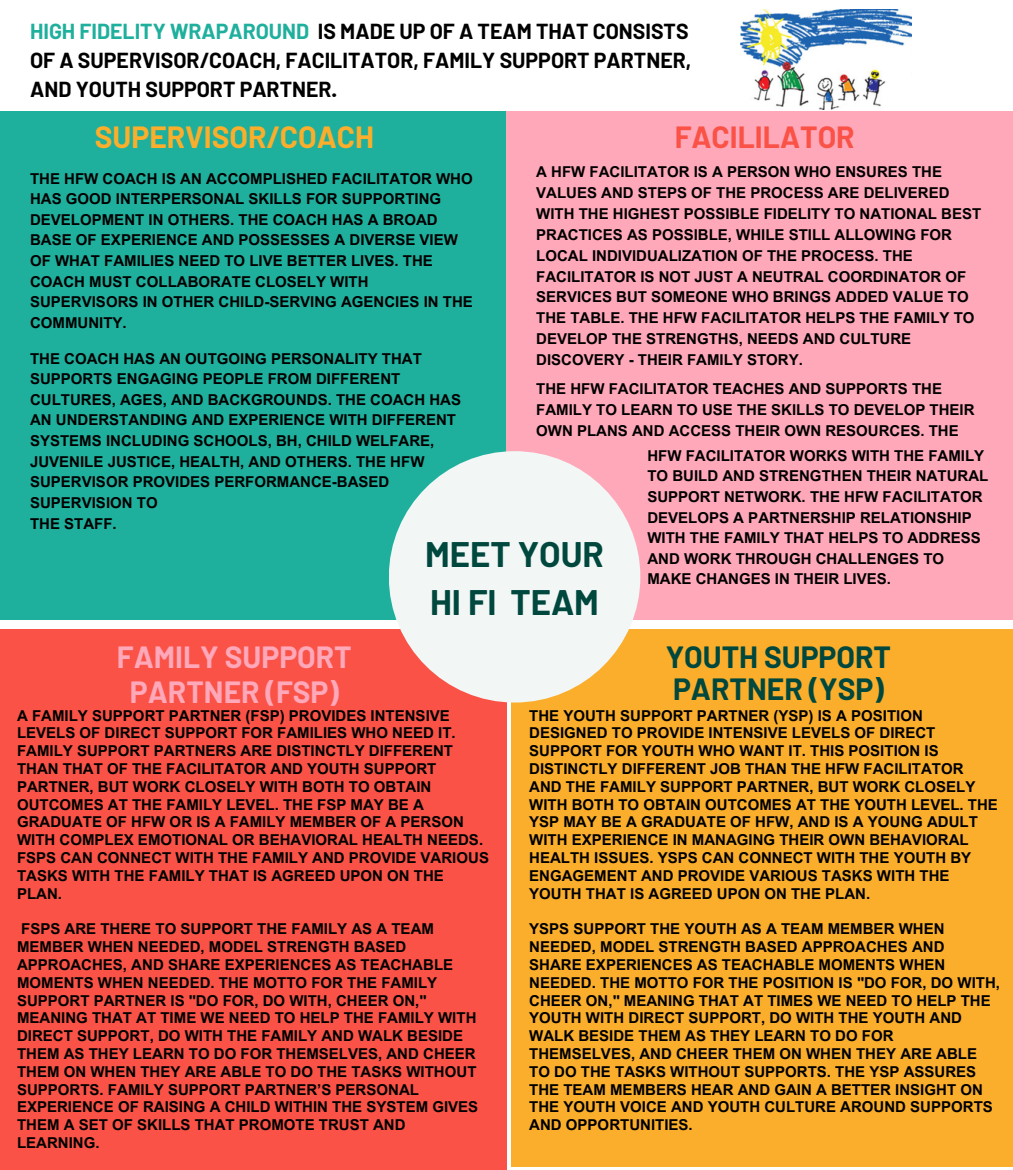
<style>
.page{position:relative;width:1013px;height:1170px;background:#fff}
.page>*{position:absolute;margin:0;border:0;box-sizing:border-box;transform-origin:0 0}
.t1{font:700 34.75px "Barlow";color:#00473e}
.t2{font:700 30px/34.8px "Barlow";color:#ffa8ba;text-align:center}
.t3{font:700 30px/31.9px "Barlow";color:#00473e}
.t4{font:700 30px "Barlow";color:#faae2b}
.t5{font:700 30px "Barlow";color:#fa5246}
.t6{font:700 21.25px/29px "Barlow";color:#000}
.t7{font:700 15px/17.8px "Arial MT Pro";color:#000}
.s1{color:#1faf9d}
</style>
<div class="page">
<div style="left:0;top:111px;width:506px;height:509px;background:#1faf9d"></div>
<div style="left:0;top:629px;width:506px;height:541px;background:#fa5246"></div>
<div style="left:506px;top:111px;width:506px;height:509px;background:#ffa8ba"></div>
<div style="left:511px;top:629px;width:501px;height:538px;background:#faae2b"></div>
<div style="left:389px;top:451px;width:251px;height:252px;background:#f2f7f5;border-radius:50%"></div>
<img style="left:740px;top:10px;width:171px;height:99px">
<p class="t6" style="left:30px;top:16px;width:662px"><span class="s1">HIGH FIDELITY WRAPAROUND</span> IS MADE UP OF A TEAM THAT CONSISTS<br>OF A SUPERVISOR/COACH, FACILITATOR, FAMILY SUPPORT PARTNER,<br>AND YOUTH SUPPORT PARTNER.</p>
<p class="t4" style="left:95px;top:118px;width:281px">SUPERVISOR/COACH</p>
<p class="t5" style="left:674px;top:118px;width:181px">FACILILATOR</p>
<p class="t7" style="left:536px;top:164px;width:446px;line-height:20.9px">A HFW FACILITATOR IS A PERSON WHO ENSURES THE VALUES AND STEPS OF THE PROCESS ARE DELIVERED WITH THE HIGHEST POSSIBLE FIDELITY TO NATIONAL BEST PRACTICES AS POSSIBLE, WHILE STILL ALLOWING FOR LOCAL INDIVIDUALIZATION OF THE PROCESS. THE FACILITATOR IS NOT JUST A NEUTRAL COORDINATOR OF SERVICES BUT SOMEONE WHO BRINGS ADDED VALUE TO THE TABLE. THE HFW FACILITATOR HELPS THE FAMILY TO DEVELOP THE STRENGTHS, NEEDS AND CULTURE DISCOVERY - THEIR FAMILY STORY.</p>
<p class="t7" style="left:536px;top:380px;width:440px;line-height:20.9px">THE HFW FACILITATOR TEACHES AND SUPPORTS THE<br>FAMILY TO LEARN TO USE THE SKILLS TO DEVELOP THEIR<br>OWN PLANS AND ACCESS THEIR OWN RESOURCES. THE</p>
<p class="t7" style="left:647px;top:447px;width:342px;line-height:20.6px">HFW FACILITATOR WORKS WITH THE FAMILY TO BUILD AND STRENGTHEN THEIR NATURAL SUPPORT NETWORK. THE HFW FACILITATOR DEVELOPS A PARTNERSHIP RELATIONSHIP WITH THE FAMILY THAT HELPS TO ADDRESS AND WORK THROUGH CHALLENGES TO MAKE CHANGES IN THEIR LIVES.</p>
<p class="t7" style="left:30px;top:170px;width:444px;line-height:20.6px">THE HFW COACH IS AN ACCOMPLISHED FACILITATOR WHO HAS GOOD INTERPERSONAL SKILLS FOR SUPPORTING DEVELOPMENT IN OTHERS. THE COACH HAS A BROAD BASE OF EXPERIENCE AND POSSESSES A DIVERSE VIEW OF WHAT FAMILIES NEED TO LIVE BETTER LIVES. THE COACH MUST COLLABORATE CLOSELY WITH SUPERVISORS IN OTHER CHILD-SERVING AGENCIES IN THE COMMUNITY.</p>
<p class="t7" style="left:30px;top:350px;width:432px;line-height:20.6px">THE COACH HAS AN OUTGOING PERSONALITY THAT SUPPORTS ENGAGING PEOPLE FROM DIFFERENT CULTURES, AGES, AND BACKGROUNDS. THE COACH HAS AN UNDERSTANDING AND EXPERIENCE WITH DIFFERENT SYSTEMS INCLUDING SCHOOLS, BH, CHILD WELFARE, JUVENILE JUSTICE, HEALTH, AND OTHERS. THE HFW SUPERVISOR PROVIDES PERFORMANCE-BASED SUPERVISION TO</p>
<p class="t7" style="left:30px;top:516px;width:88px">THE STAFF.</p>
<p class="t1" style="left:425px;top:532px;width:180px">MEET YOUR</p>
<p class="t1" style="left:430px;top:580px;width:170px">HI FI TEAM</p>
<p class="t2" style="left:117px;top:638px;width:236px">FAMILY SUPPORT<br>PARTNER (FSP)</p>
<p class="t3" style="left:665px;top:640px;width:227px">YOUTH SUPPORT<br>PARTNER (YSP)</p>
<p class="t7" style="left:17px;top:708px;width:473px">A FAMILY SUPPORT PARTNER (FSP) PROVIDES INTENSIVE LEVELS OF DIRECT SUPPORT FOR FAMILIES WHO NEED IT.<br>FAMILY SUPPORT PARTNERS ARE DISTINCTLY DIFFERENT THAN THAT OF THE FACILITATOR AND YOUTH SUPPORT PARTNER, BUT WORK CLOSELY WITH BOTH TO OBTAIN OUTCOMES AT THE FAMILY LEVEL. THE FSP MAY BE A GRADUATE OF HFW OR IS A FAMILY MEMBER OF A PERSON WITH COMPLEX EMOTIONAL OR BEHAVIORAL HEALTH NEEDS.<br>FSPS CAN CONNECT WITH THE FAMILY AND PROVIDE VARIOUS TASKS WITH THE FAMILY THAT IS AGREED UPON ON THE PLAN.</p>
<p class="t7" style="left:17px;top:922px;width:462px">FSPS ARE THERE TO SUPPORT THE FAMILY AS A TEAM MEMBER WHEN NEEDED, MODEL STRENGTH BASED APPROACHES, AND SHARE EXPERIENCES AS TEACHABLE MOMENTS WHEN NEEDED. THE MOTTO FOR THE FAMILY SUPPORT PARTNER IS "DO FOR, DO WITH, CHEER ON," MEANING THAT AT TIME WE NEED TO HELP THE FAMILY WITH DIRECT SUPPORT, DO WITH THE FAMILY AND WALK BESIDE THEM AS THEY LEARN TO DO FOR THEMSELVES, AND CHEER THEM ON WHEN THEY ARE ABLE TO DO THE TASKS WITHOUT SUPPORTS. FAMILY SUPPORT PARTNER’S PERSONAL EXPERIENCE OF RAISING A CHILD WITHIN THE SYSTEM GIVES THEM A SET OF SKILLS THAT PROMOTE TRUST AND LEARNING.</p>
<p class="t7" style="left:529px;top:708px;width:470px">THE YOUTH SUPPORT PARTNER (YSP) IS A POSITION DESIGNED TO PROVIDE INTENSIVE LEVELS OF DIRECT SUPPORT FOR YOUTH WHO WANT IT. THIS POSITION IS DISTINCTLY DIFFERENT JOB THAN THE HFW FACILITATOR AND THE FAMILY SUPPORT PARTNER, BUT WORK CLOSELY WITH BOTH TO OBTAIN OUTCOMES AT THE YOUTH LEVEL. THE YSP MAY BE A GRADUATE OF HFW, AND IS A YOUNG ADULT WITH EXPERIENCE IN MANAGING THEIR OWN BEHAVIORAL HEALTH ISSUES. YSPS CAN CONNECT WITH THE YOUTH BY ENGAGEMENT AND PROVIDE VARIOUS TASKS WITH THE YOUTH THAT IS AGREED UPON ON THE PLAN.</p>
<p class="t7" style="left:529px;top:922px;width:472px">YSPS SUPPORT THE YOUTH AS A TEAM MEMBER WHEN NEEDED, MODEL STRENGTH BASED APPROACHES AND SHARE EXPERIENCES AS TEACHABLE MOMENTS WHEN NEEDED. THE MOTTO FOR THE POSITION IS "DO FOR, DO WITH, CHEER ON," MEANING THAT AT TIMES WE NEED TO HELP THE YOUTH WITH DIRECT SUPPORT, DO WITH THE YOUTH AND WALK BESIDE THEM AS THEY LEARN TO DO FOR THEMSELVES, AND CHEER THEM ON WHEN THEY ARE ABLE TO DO THE TASKS WITHOUT SUPPORTS. THE YSP ASSURES THE TEAM MEMBERS HEAR AND GAIN A BETTER INSIGHT ON THE YOUTH VOICE AND YOUTH CULTURE AROUND SUPPORTS AND OPPORTUNITIES.</p>
</div>
